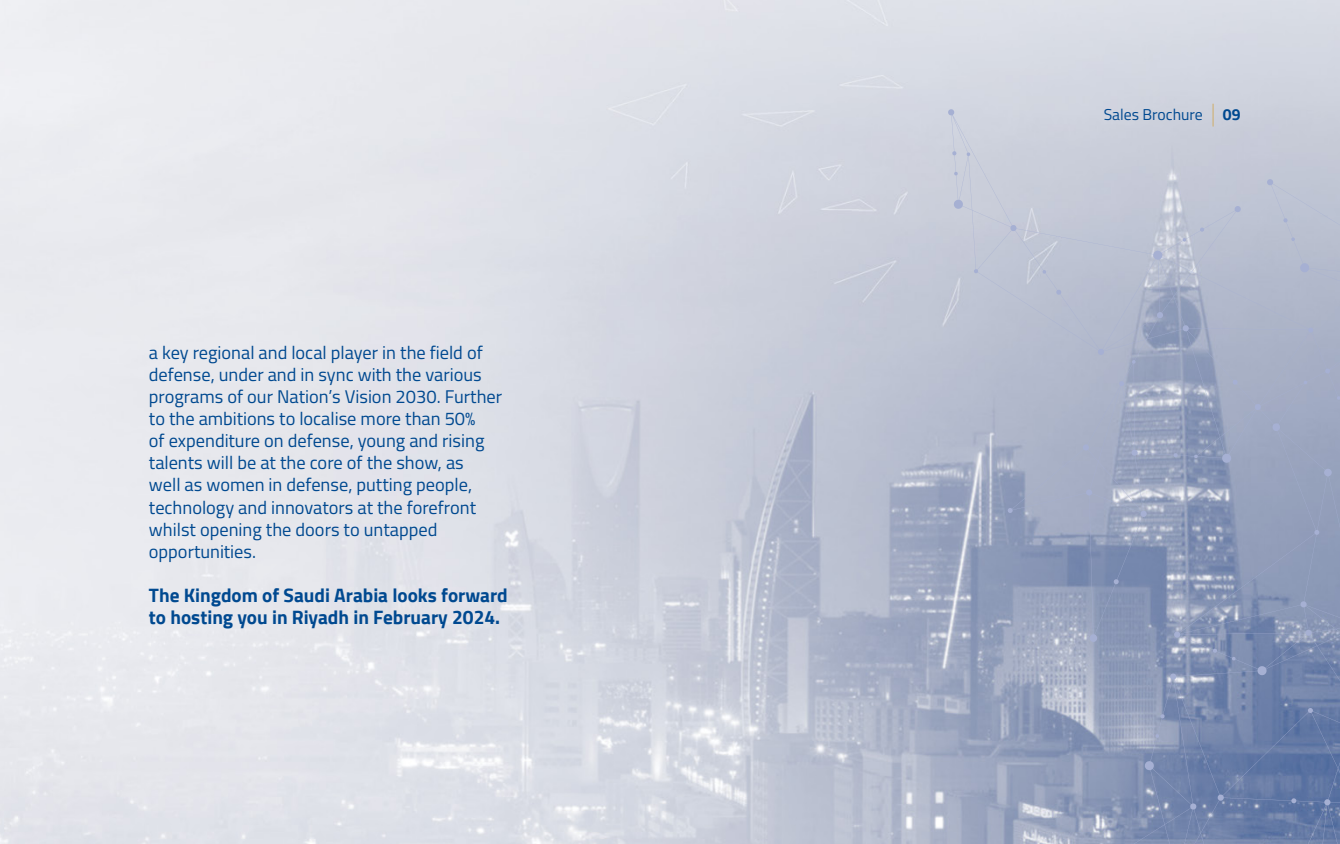
<style>
.page{position:relative;width:1340px;height:844px;background:#fff}
.page>*{position:absolute;margin:0;border:0;box-sizing:border-box;transform-origin:0 0}
.t1{font:700 19.25px/22.1px "Cairo";color:#004990}
.t2{font:18.38px/22.1px "Cairo";color:#004990}
.t3{font:15.75px "Cairo";color:#004990}
.t4{font:700 15.75px "Cairo";color:#004990}
</style>
<div class="page">
<img style="left:0;top:0;width:1339px;height:843px">
<svg style="left:947px;top:109px;width:392px;height:734px;background:#a0aac2"></svg>
<p class="t2" style="left:149px;top:341px;width:355px">a key regional and local player in the field of defense, under and in sync with the various programs of our Nation’s Vision 2030. Further to the ambitions to localise more than 50%<br>of expenditure on defense, young and rising talents will be at the core of the show, as<br>well as women in defense, putting people, technology and innovators at the forefront whilst opening the doors to untapped opportunities.</p>
<p class="t1" style="left:149px;top:584px;width:360px">The Kingdom of Saudi Arabia looks forward to hosting you in Riyadh in February 2024.</p>
<p class="t3" style="left:1103px;top:101px;width:100px">Sales Brochure</p>
<p class="t4" style="left:1222px;top:105px;width:19px">09</p>
</div>
